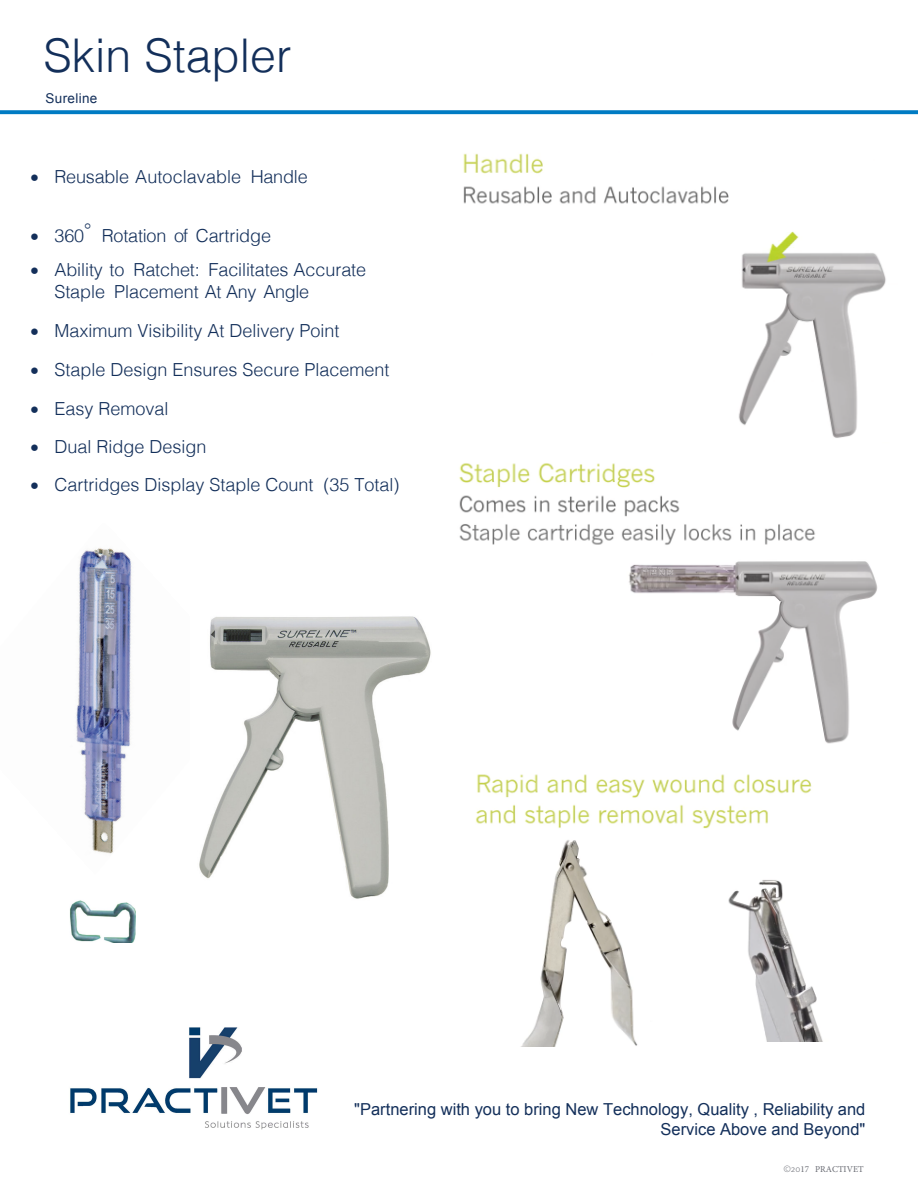
<style>
.page{position:relative;width:918px;height:1188px;background:#fff}
.page>*{position:absolute;margin:0;border:0;box-sizing:border-box;transform-origin:0 0}
.product_caption_01{font:300 46.5px "Helvetica";color:#132f5a}
.t1{font:300 18px/21.6px "Helvetica";color:#132f5a}
.t2{font:16.5px/19.8px "Arial";color:#132f5a;text-align:right}
.product_caption_01-2{font:13.5px "Arial";letter-spacing:.025em;color:#132f5a}
.legal_02_grey{font:9px "Minion Pro";color:#696b73}
.s1{font-family:"Meta OT";font-weight:300}
</style>
<div class="page">
<img style="left:76px;top:548px;width:56px;height:306px">
<svg style="left:0;top:110px;width:918px;height:4px;background:#0e82c6"></svg>
<img style="left:70px;top:1027px;width:248px;height:103px">
<img style="left:475px;top:774px;width:348px;height:273px">
<img style="left:463px;top:153px;width:423px;height:285px">
<img style="left:459px;top:463px;width:419px;height:281px">
<img style="left:199px;top:616px;width:232px;height:283px">
<img style="left:70px;top:900px;width:65px;height:43px">
<img style="left:672px;top:851px;width:151px;height:190px">
<p class="product_caption_01" style="left:44px;top:16px;width:250px">Skin Stapler</p>
<p class="product_caption_01-2" style="left:46px;top:90px;width:53px">Sureline</p>
<p class="t1" style="left:30px;top:164px;width:279px">• Reusable Autoclavable Handle</p>
<p class="t1" style="left:30px;top:224px;width:242px">• 360° Rotation of Cartridge</p>
<p class="t1" style="left:54px;top:258px;width:313px;text-indent:-24px">• Ability to Ratchet: Facilitates Accurate<br>Staple Placement At Any Angle</p>
<p class="t1" style="left:30px;top:319px;width:311px">• Maximum Visibility At Delivery Point</p>
<p class="t1" style="left:30px;top:357px;width:361px">• Staple Design Ensures Secure Placement</p>
<p class="t1" style="left:30px;top:396px;width:140px">• Easy Removal</p>
<p class="t1" style="left:30px;top:434px;width:178px">• Dual Ridge Design</p>
<p class="t1" style="left:30px;top:473px;width:371px">• Cartridges Display Staple Count (35 Total)</p>
<p class="t2" style="left:354px;top:1100px;width:513px">"Partnering with you to bring New Technology, Quality , Reliability and<br>Service Above and Beyond"</p>
<p class="legal_02_grey" style="left:783px;top:1163px;width:82px"><span class="s1">©20</span>17 PRACTIVET</p>
</div>
